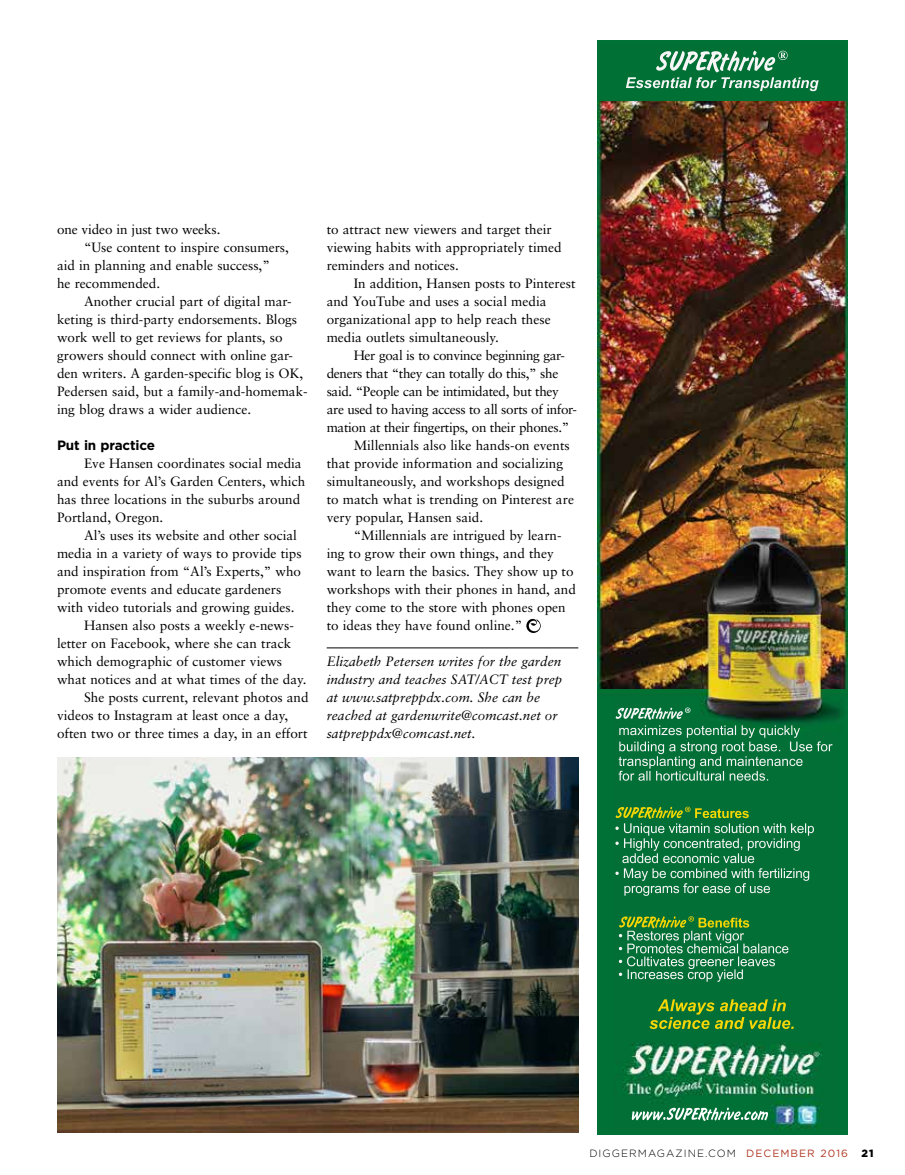
<style>
.page{position:relative;width:905px;height:1175px;background:#fff}
.page>*{position:absolute;margin:0;border:0;box-sizing:border-box;transform-origin:0 0}
.t1{font:13.5px/18px "Sabon";color:#000}
.t2{font:13.5px "Sabon";letter-spacing:-.025em;color:#000}
.t3{font:italic 13.5px/18px "Sabon";color:#000}
.t4{font:700 13.5px "Gotham";letter-spacing:-.01em;color:#000}
.t5{font:300 10.5px "Gotham";letter-spacing:.1em;color:#000}
.t6{font:900 10.5px "Gotham";color:#000}
.s1{font-weight:400;color:#b03823}
</style>
<div class="page">
<hr style="left:327px;top:647px;width:251px;height:1px;background:#000">
<svg style="left:526px;top:619px;width:14px;height:14px"></svg>
<img style="left:597px;top:101px;width:250px;height:588px">
<img style="left:597px;top:41px;width:250px;height:60px">
<img style="left:656px;top:51px;width:131px;height:21px">
<img style="left:597px;top:689px;width:250px;height:445px">
<img style="left:615px;top:707px;width:75px;height:12px">
<img style="left:644px;top:725px;width:148px;height:12px">
<img style="left:619px;top:741px;width:201px;height:10px">
<img style="left:618px;top:756px;width:184px;height:10px">
<img style="left:618px;top:770px;width:147px;height:10px">
<img style="left:615px;top:806px;width:75px;height:12px">
<img style="left:624px;top:823px;width:190px;height:12px">
<img style="left:624px;top:838px;width:175px;height:12px">
<img style="left:629px;top:853px;width:125px;height:10px">
<img style="left:624px;top:868px;width:170px;height:10px">
<img style="left:683px;top:883px;width:87px;height:10px">
<img style="left:619px;top:916px;width:75px;height:12px">
<img style="left:627px;top:930px;width:117px;height:13px">
<img style="left:627px;top:943px;width:161px;height:10px">
<img style="left:627px;top:956px;width:148px;height:10px">
<svg style="left:619px;top:972px;width:3px;height:4px"></svg>
<img style="left:627px;top:969px;width:116px;height:12px">
<img style="left:666px;top:1107px;width:63px;height:13px">
<img style="left:57px;top:757px;width:521px;height:375px">
<p class="t1" style="left:57px;top:220px;width:165px">one video in just two weeks.</p>
<p class="t1" style="left:84px;top:238px;width:206px">“Use content to inspire consumers,</p>
<p class="t1" style="left:57px;top:256px;width:214px">aid in planning and enable success,”</p>
<p class="t1" style="left:57px;top:274px;width:105px">he recommended.</p>
<p class="t1" style="left:84px;top:292px;width:209px">Another crucial part of digital mar-</p>
<p class="t1" style="left:57px;top:310px;width:242px">keting is third-party endorsements. Blogs</p>
<p class="t1" style="left:57px;top:328px;width:227px">work well to get reviews for plants, so</p>
<p class="t1" style="left:57px;top:346px;width:237px">growers should connect with online gar-</p>
<p class="t1" style="left:57px;top:364px;width:248px">den writers. A garden-specific blog is OK,</p>
<p class="t1" style="left:57px;top:382px;width:252px">Pedersen said, but a family-and-homemak-</p>
<p class="t1" style="left:57px;top:400px;width:195px">ing blog draws a wider audience.</p>
<p class="t4" style="left:57px;top:436px;width:100px">Put in practice</p>
<p class="t1" style="left:57px;top:454px;width:250px;text-indent:27px">Eve Hansen coordinates social media and events for Al’s Garden Centers, which has three locations in the suburbs around Portland, Oregon.</p>
<p class="t1" style="left:84px;top:526px;width:214px">Al’s uses its website and other social</p>
<p class="t1" style="left:57px;top:544px;width:246px">media in a variety of ways to provide tips</p>
<p class="t1" style="left:57px;top:562px;width:245px">and inspiration from “Al’s Experts,” who</p>
<p class="t1" style="left:57px;top:580px;width:226px">promote events and educate gardeners</p>
<p class="t1" style="left:57px;top:598px;width:239px">with video tutorials and growing guides.</p>
<p class="t1" style="left:84px;top:616px;width:211px">Hansen also posts a weekly e-news-</p>
<p class="t1" style="left:57px;top:634px;width:236px">letter on Facebook, where she can track</p>
<p class="t1" style="left:57px;top:652px;width:227px">which demographic of customer views</p>
<p class="t1" style="left:57px;top:670px;width:251px">what notices and at what times of the day.</p>
<p class="t1" style="left:84px;top:688px;width:226px">She posts current, relevant photos and</p>
<p class="t1" style="left:57px;top:706px;width:232px">videos to Instagram at least once a day,</p>
<p class="t1" style="left:57px;top:724px;width:252px">often two or three times a day, in an effort</p>
<p class="t1" style="left:327px;top:220px;width:236px">to attract new viewers and target their viewing habits with appropriately timed reminders and notices.</p>
<p class="t1" style="left:327px;top:274px;width:250px;text-indent:27px">In addition, Hansen posts to Pinterest and YouTube and uses a social media organizational app to help reach these media outlets simultaneously.</p>
<p class="t2" style="left:354px;top:347px;width:213px">Her goal is to convince beginning gar-</p>
<p class="t2" style="left:327px;top:365px;width:233px">deners that “they can totally do this,” she</p>
<p class="t2" style="left:327px;top:383px;width:234px">said. “People can be intimidated, but they</p>
<p class="t2" style="left:327px;top:401px;width:252px">are used to having access to all sorts of infor-</p>
<p class="t2" style="left:327px;top:419px;width:244px">mation at their fingertips, on their phones.”</p>
<p class="t1" style="left:354px;top:436px;width:218px">Millennials also like hands-on events</p>
<p class="t1" style="left:327px;top:454px;width:238px">that provide information and socializing</p>
<p class="t1" style="left:327px;top:472px;width:239px">simultaneously, and workshops designed</p>
<p class="t1" style="left:327px;top:490px;width:249px">to match what is trending on Pinterest are</p>
<p class="t1" style="left:327px;top:508px;width:158px">very popular, Hansen said.</p>
<p class="t1" style="left:354px;top:526px;width:209px">“Millennials are intrigued by learn-</p>
<p class="t1" style="left:327px;top:544px;width:228px">ing to grow their own things, and they</p>
<p class="t1" style="left:327px;top:562px;width:248px">want to learn the basics. They show up to</p>
<p class="t1" style="left:327px;top:580px;width:251px">workshops with their phones in hand, and</p>
<p class="t1" style="left:327px;top:598px;width:240px">they come to the store with phones open</p>
<p class="t1" style="left:327px;top:616px;width:197px">to ideas they have found online.”</p>
<p class="t3" style="left:327px;top:652px;width:237px">Elizabeth Petersen writes for the garden industry and teaches SAT/ACT test prep at www.satpreppdx.com. She can be reached at gardenwrite@comcast.net or satpreppdx@comcast.net.</p>
<p class="t5" style="left:589px;top:1146px;width:260px">DIGGERMAGAZINE.COM <span class="s1">DECEMBER 2016</span></p>
<p class="t6" style="left:861px;top:1145px;width:14px">21</p>
</div>
